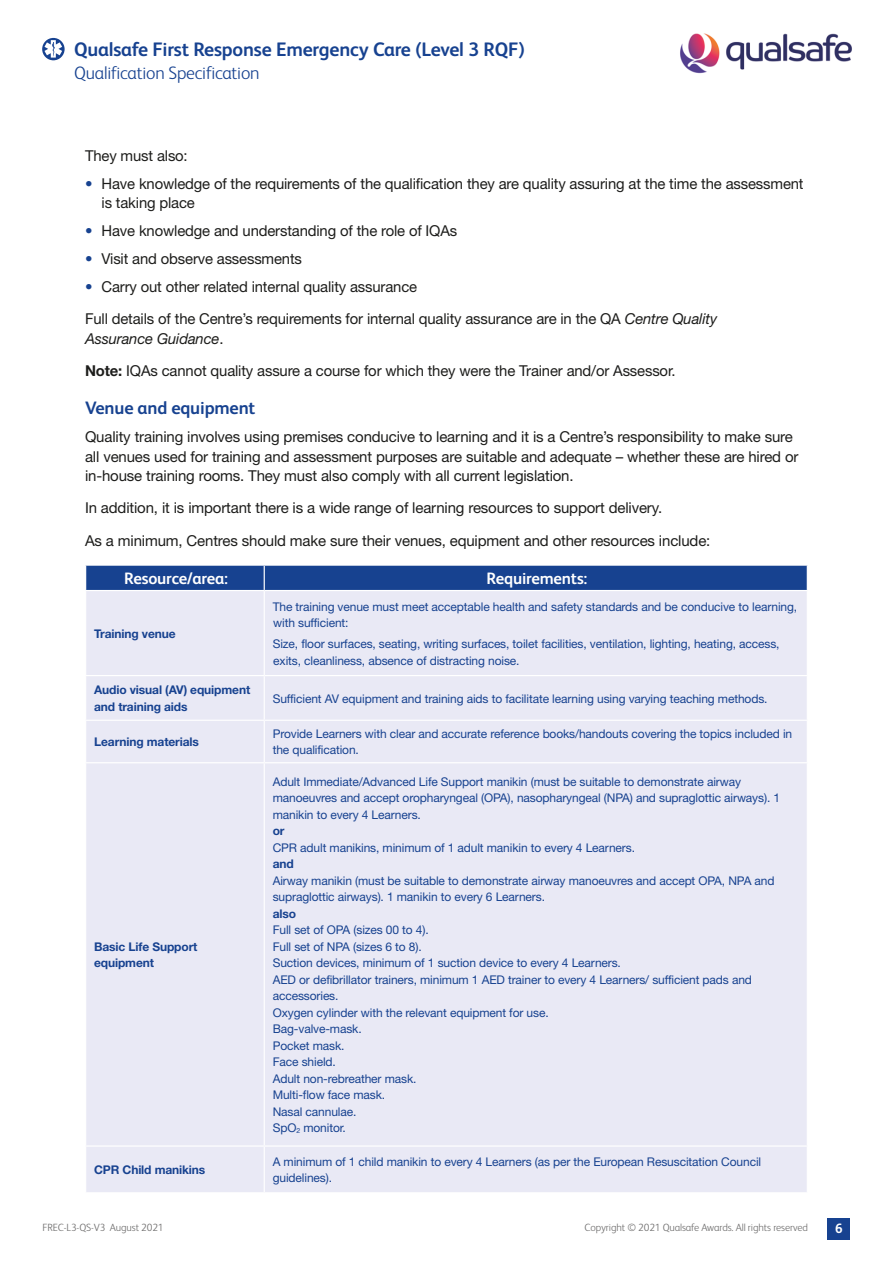
<style>
.page{position:relative;width:893px;height:1263px;background:#fff}
.page>*{position:absolute;margin:0;border:0;box-sizing:border-box;transform-origin:0 0}
.t1{font:700 19.5px "FS Albert";letter-spacing:-.01em;color:#174290}
.t2{font:300 18px "FS Albert";letter-spacing:-.01em;color:#174290}
.Sub_Headings{font:700 18px "FS Albert";letter-spacing:-.01em;color:#174290}
.Sun_Head_3{font:700 16.5px "FS Albert";letter-spacing:-.01em;color:#fff}
.BODY{font:15px/19.5px "Helvetica Neue LT";letter-spacing:-.01em;color:#1d1d1b}
.t3{font:700 13.5px "FS Albert";color:#fff}
.Table_Text_Blue{font:12px/16.5px "Helvetica Neue LT";letter-spacing:-.01em;color:#174290}
.Table_Text_Blue-2{font:700 12px/16.5px "Helvetica Neue LT";letter-spacing:-.01em;color:#174290}
.t4{font:300 10.5px "FS Albert";letter-spacing:-.01em;color:#706f6f}
.s1{color:#174290}
.s2{font-style:italic}
.s3{font-weight:700}
</style>
<div class="page">
<div style="left:827px;top:1218px;width:23px;height:22px;background:#174290"></div>
<svg style="left:41px;top:37px;width:24px;height:24px"></svg>
<div style="left:40px;top:36px;width:26px;height:26px;border:2px solid #fff;border-radius:50%"></div>
<img style="left:680px;top:33px;width:172px;height:41px">
<svg style="left:44px;top:40px;width:18px;height:18px"></svg>
<div style="left:86px;top:591px;width:721px;height:601px;background:#e9e9f5"></div>
<hr style="left:264px;top:591px;width:1px;height:84px;background:#fff">
<hr style="left:85px;top:675px;width:179px;height:1px;background:#fff">
<hr style="left:264px;top:675px;width:544px;height:1px;background:#fff">
<hr style="left:264px;top:676px;width:1px;height:44px;background:#fff">
<hr style="left:85px;top:720px;width:179px;height:1px;background:#fff">
<hr style="left:264px;top:720px;width:544px;height:1px;background:#fff">
<hr style="left:264px;top:721px;width:1px;height:41px;background:#fff">
<hr style="left:85px;top:762px;width:179px;height:1px;background:#fff">
<hr style="left:264px;top:762px;width:544px;height:1px;background:#fff">
<hr style="left:264px;top:763px;width:1px;height:382px;background:#fff">
<hr style="left:85px;top:1145px;width:179px;height:2px;background:#fff">
<hr style="left:264px;top:1145px;width:544px;height:2px;background:#fff">
<hr style="left:264px;top:1147px;width:1px;height:45px;background:#fff">
<svg style="left:85px;top:565px;width:723px;height:25px;background:#1f4893"></svg>
<h1 class="t1" style="left:74px;top:39px;width:452px">Qualsafe First Response Emergency Care (Level 3 RQF)</h1>
<h2 class="t2" style="left:74px;top:62px;width:187px">Qualification Specification</h2>
<p class="BODY" style="left:85px;top:145px;width:104px">They must also:</p>
<p class="BODY" style="left:102px;top:173px;width:704px;text-indent:-16px"><span class="s1">•</span> Have knowledge of the requirements of the qualification they are quality assuring at the time the assessment is taking place</p>
<p class="BODY" style="left:85px;top:221px;width:374px"><span class="s1">•</span> Have knowledge and understanding of the role of IQAs</p>
<p class="BODY" style="left:85px;top:249px;width:218px"><span class="s1">•</span> Visit and observe assessments</p>
<p class="BODY" style="left:85px;top:277px;width:334px"><span class="s1">•</span> Carry out other related internal quality assurance</p>
<p class="BODY" style="left:85px;top:309px;width:634px">Full details of the Centre’s requirements for internal quality assurance are in the QA <span class="s2">Centre Quality<br>Assurance Guidance</span>.</p>
<p class="BODY" style="left:85px;top:361px;width:592px"><span class="s3">Note:</span> IQAs cannot quality assure a course for which they were the Trainer and/or Assessor.</p>
<p class="Sub_Headings" style="left:85px;top:398px;width:172px">Venue and equipment</p>
<p class="BODY" style="left:85px;top:427px;width:715px">Quality training involves using premises conducive to learning and it is a Centre’s responsibility to make sure all venues used for training and assessment purposes are suitable and adequate – whether these are hired or in-house training rooms. They must also comply with all current legislation.</p>
<p class="BODY" style="left:85px;top:498px;width:579px">In addition, it is important there is a wide range of learning resources to support delivery.</p>
<p class="BODY" style="left:85px;top:530px;width:627px">As a minimum, Centres should make sure their venues, equipment and other resources include:</p>
<p class="Sun_Head_3" style="left:124px;top:569px;width:105px">Resource/area:</p>
<p class="Sun_Head_3" style="left:486px;top:569px;width:103px">Requirements:</p>
<p class="Table_Text_Blue-2" style="left:94px;top:625px;width:83px">Training venue</p>
<p class="Table_Text_Blue" style="left:273px;top:598px;width:526px">The training venue must meet acceptable health and safety standards and be conducive to learning, with sufficient:</p>
<p class="Table_Text_Blue" style="left:273px;top:635px;width:508px">Size, floor surfaces, seating, writing surfaces, toilet facilities, ventilation, lighting, heating, access, exits, cleanliness, absence of distracting noise.</p>
<p class="Table_Text_Blue-2" style="left:94px;top:681px;width:158px">Audio visual (AV) equipment and training aids</p>
<p class="Table_Text_Blue" style="left:273px;top:690px;width:496px">Sufficient AV equipment and training aids to facilitate learning using varying teaching methods.</p>
<p class="Table_Text_Blue-2" style="left:94px;top:733px;width:106px">Learning materials</p>
<p class="Table_Text_Blue" style="left:273px;top:725px;width:521px">Provide Learners with clear and accurate reference books/handouts covering the topics included in the qualification.</p>
<p class="Table_Text_Blue-2" style="left:94px;top:938px;width:105px">Basic Life Support equipment</p>
<p class="Table_Text_Blue" style="left:273px;top:773px;width:509px">Adult Immediate/Advanced Life Support manikin (must be suitable to demonstrate airway manoeuvres and accept oropharyngeal (OPA), nasopharyngeal (NPA) and supraglottic airways). 1 manikin to every 4 Learners.</p>
<p class="Table_Text_Blue-2" style="left:273px;top:822px;width:13px">or</p>
<p class="Table_Text_Blue" style="left:273px;top:839px;width:364px">CPR adult manikins, minimum of 1 adult manikin to every 4 Learners.</p>
<p class="Table_Text_Blue-2" style="left:273px;top:855px;width:23px">and</p>
<p class="Table_Text_Blue" style="left:273px;top:872px;width:503px">Airway manikin (must be suitable to demonstrate airway manoeuvres and accept OPA, NPA and supraglottic airways). 1 manikin to every 6 Learners.</p>
<p class="Table_Text_Blue-2" style="left:273px;top:905px;width:25px">also</p>
<p class="Table_Text_Blue" style="left:273px;top:922px;width:158px">Full set of OPA (sizes 00 to 4).</p>
<p class="Table_Text_Blue" style="left:273px;top:938px;width:151px">Full set of NPA (sizes 6 to 8).</p>
<p class="Table_Text_Blue" style="left:273px;top:955px;width:350px">Suction devices, minimum of 1 suction device to every 4 Learners.</p>
<p class="Table_Text_Blue" style="left:273px;top:971px;width:481px">AED or defibrillator trainers, minimum 1 AED trainer to every 4 Learners/ sufficient pads and accessories.</p>
<p class="Table_Text_Blue" style="left:273px;top:1004px;width:277px">Oxygen cylinder with the relevant equipment for use.</p>
<p class="Table_Text_Blue" style="left:273px;top:1021px;width:91px">Bag-valve-mask.</p>
<p class="Table_Text_Blue" style="left:273px;top:1037px;width:73px">Pocket mask.</p>
<p class="Table_Text_Blue" style="left:273px;top:1054px;width:65px">Face shield.</p>
<p class="Table_Text_Blue" style="left:273px;top:1070px;width:145px">Adult non-rebreather mask.</p>
<p class="Table_Text_Blue" style="left:273px;top:1087px;width:114px">Multi-flow face mask.</p>
<p class="Table_Text_Blue" style="left:273px;top:1103px;width:85px">Nasal cannulae.</p>
<p class="Table_Text_Blue" style="left:273px;top:1120px;width:75px">SpO<sub>2</sub> monitor.</p>
<p class="Table_Text_Blue-2" style="left:94px;top:1161px;width:113px">CPR Child manikins</p>
<p class="Table_Text_Blue" style="left:273px;top:1153px;width:490px">A minimum of 1 child manikin to every 4 Learners (as per the European Resuscitation Council guidelines).</p>
<p class="t4" style="left:43px;top:1221px;width:123px">FREC-L3-QS-V3 August 2021</p>
<p class="t4" style="left:585px;top:1221px;width:225px">Copyright © 2021 Qualsafe Awards. All rights reserved</p>
<p class="t3" style="left:835px;top:1221px;width:9px">6</p>
</div>
